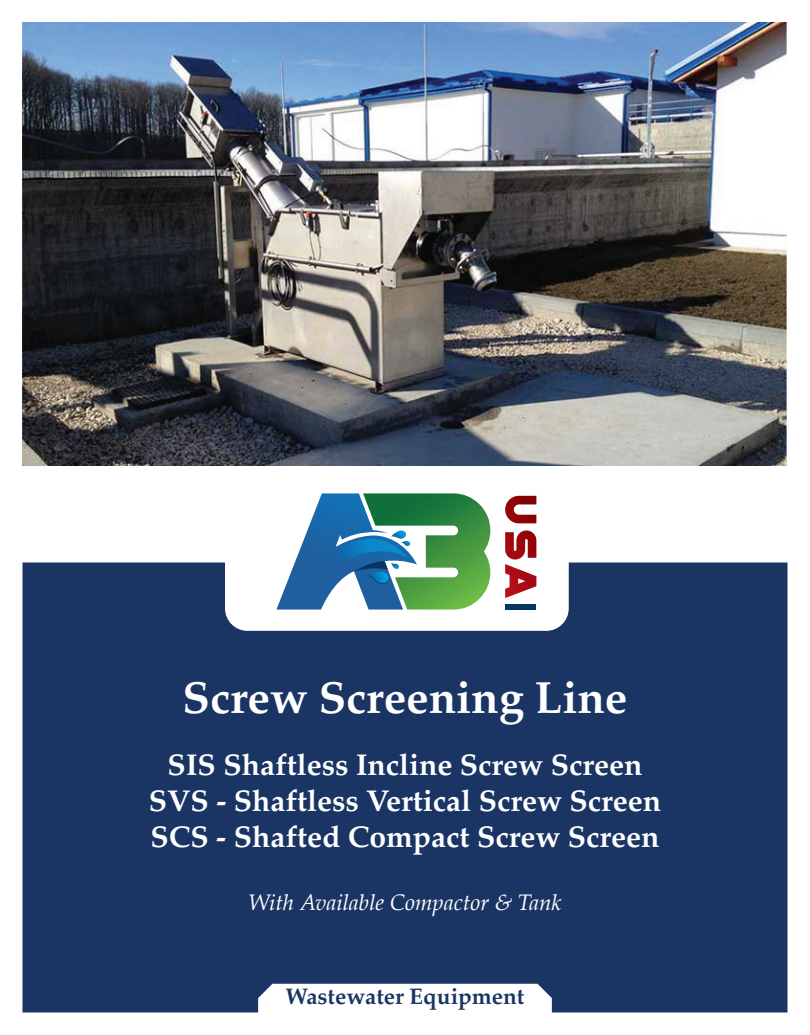
<style>
.page{position:relative;width:810px;height:1035px;background:#fff}
.page>*{position:absolute;margin:0;border:0;box-sizing:border-box;transform-origin:0 0}
.t1{font:700 45px "Palatino";color:#fff}
.t2{font:700 30px/36px "Palatino";color:#fff;text-align:center}
.t3{font:italic 22.5px "Palatino";color:#fff}
.t4{font:700 22.5px "Palatino";color:#1a3564}
</style>
<div class="page">
<div style="left:22px;top:562px;width:766px;height:450px;background:#1a3564"></div>
<div style="left:225px;top:531px;width:344px;height:100px;background:#fff;border-radius:22px"></div>
<img style="left:22px;top:22px;width:765px;height:444px">
<div style="left:258px;top:984px;width:294px;height:51px;background:#fff;border-radius:14px"></div>
<svg style="left:505px;top:496px;width:31px;height:27px"></svg>
<svg style="left:505px;top:530px;width:31px;height:68px"></svg>
<div style="left:505px;top:604px;width:31px;height:6px;background:#053762"></div>
<svg style="left:276px;top:493px;width:214px;height:117px"></svg>
<h1 class="t1" style="left:183px;top:659px;width:446px">Screw Screening Line</h1>
<p class="t2" style="left:149px;top:746px;width:514px">SIS Shaftless Incline Screw Screen<br>SVS - Shaftless Vertical Screw Screen<br>SCS - Shafted Compact Screw Screen</p>
<p class="t3" style="left:248px;top:883px;width:315px">With Available Compactor &amp; Tank</p>
<p class="t4" style="left:286px;top:977px;width:240px">Wastewater Equipment</p>
</div>
